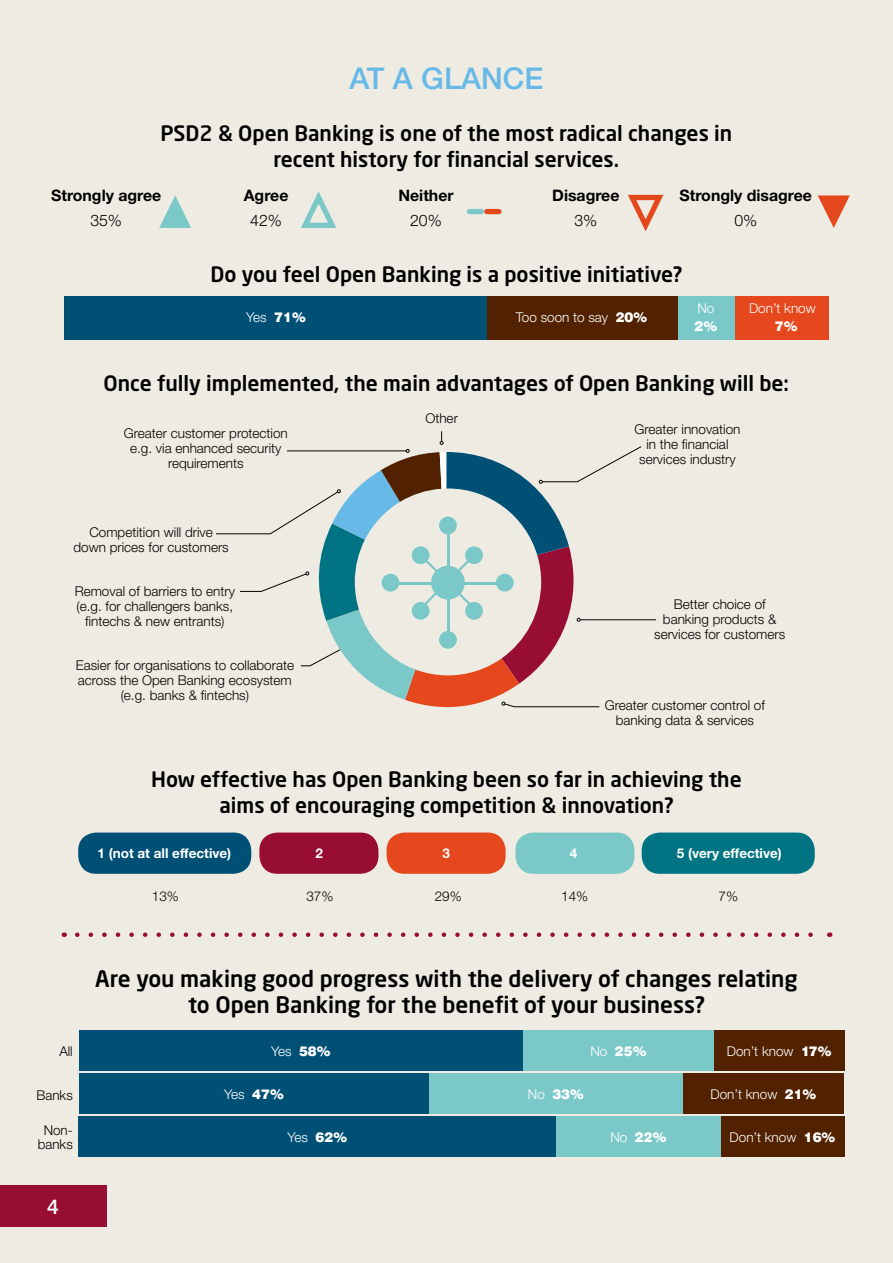
<style>
.page{position:relative;width:893px;height:1263px;background:#edebe2}
.page>*{position:absolute;margin:0;border:0;box-sizing:border-box;transform-origin:0 0}
.t1{font:500 30px "Helvetica Neue";color:#67b9e8}
.t2{font:500 22.5px/25.5px "Neo Sans";color:#000;text-align:center}
.t3{font:500 21px/25.5px "Neo Sans";color:#000;text-align:center}
.t4{font:500 21px "Swiss 721 BT";color:#fff}
.t5{font:700 15.9px "Helvetica Neue";color:#000}
.t6{font:300 15.9px "Helvetica Neue";color:#000}
.t7{font:300 13.5px/15px "Helvetica Neue";color:#000;text-align:center}
.t8{font:300 13.5px "Helvetica Neue";color:#fff}
.t9{font:700 13.5px "Helvetica Neue";color:#fff}
.t10{font:900 13.5px "Swiss 721 BT";color:#fff}
.s1{font-family:"Swiss 721 BT";font-weight:900}
.s2{font-family:"Helvetica Neue";font-weight:300}
</style>
<div class="page">
<div style="left:0;top:1185px;width:106px;height:41px;background:#970d34"></div>
<div style="left:64px;top:296px;width:424px;height:44px;background:#005076"></div>
<div style="left:678px;top:296px;width:58px;height:44px;background:#7bc8c9"></div>
<div style="left:488px;top:296px;width:190px;height:44px;background:#512100"></div>
<div style="left:736px;top:296px;width:93px;height:44px;background:#e5481d"></div>
<svg style="left:159px;top:195px;width:32px;height:33px"></svg>
<svg style="left:628px;top:194px;width:36px;height:38px"></svg>
<svg style="left:818px;top:195px;width:32px;height:33px"></svg>
<svg style="left:301px;top:191px;width:36px;height:37px"></svg>
<div style="left:487px;top:209px;width:12px;height:5px;background:#e5481d"></div>
<div style="left:469px;top:209px;width:12px;height:5px;background:#7bc8c9"></div>
<hr style="left:580px;top:619px;width:76px;height:1px;background:#020203">
<svg style="left:216px;top:431px;width:426px;height:277px"></svg>
<div style="left:78px;top:832px;width:173px;height:42px;background:#005076;border-radius:18px"></div>
<div style="left:642px;top:832px;width:173px;height:42px;background:#007482;border-radius:18px"></div>
<div style="left:259px;top:832px;width:119px;height:42px;background:#970d34;border-radius:18px"></div>
<div style="left:387px;top:832px;width:119px;height:42px;background:#e5481d;border-radius:18px"></div>
<div style="left:515px;top:832px;width:119px;height:42px;background:#7bc8c9;border-radius:18px"></div>
<div style="left:714px;top:1030px;width:130px;height:41px;background:#512100"></div>
<div style="left:523px;top:1030px;width:191px;height:41px;background:#7bc8c9"></div>
<div style="left:79px;top:1030px;width:444px;height:41px;background:#005076"></div>
<div style="left:683px;top:1073px;width:161px;height:41px;background:#512100"></div>
<div style="left:79px;top:1073px;width:350px;height:41px;background:#005076"></div>
<div style="left:556px;top:1116px;width:165px;height:41px;background:#7bc8c9"></div>
<div style="left:79px;top:1116px;width:477px;height:41px;background:#005076"></div>
<div style="left:429px;top:1073px;width:254px;height:41px;background:#7bc8c9"></div>
<div style="left:721px;top:1116px;width:123px;height:41px;background:#512100"></div>
<svg style="left:77px;top:932px;width:736px;height:5px"></svg>
<h1 class="t1" style="left:349px;top:61px;width:195px">AT A GLANCE</h1>
<h3 class="t3" style="left:160px;top:120px;width:573px">PSD2 &amp; Open Banking is one of the most radical changes in recent history for financial services.</h3>
<p class="t5" style="left:51px;top:186px;width:112px">Strongly agree</p>
<p class="t6" style="left:90px;top:210px;width:33px">35%</p>
<p class="t5" style="left:244px;top:186px;width:46px">Agree</p>
<p class="t6" style="left:250px;top:210px;width:33px">42%</p>
<p class="t5" style="left:398px;top:186px;width:57px">Neither</p>
<p class="t6" style="left:410px;top:210px;width:33px">20%</p>
<p class="t5" style="left:552px;top:186px;width:69px">Disagree</p>
<p class="t6" style="left:574px;top:210px;width:24px">3%</p>
<p class="t5" style="left:679px;top:186px;width:134px">Strongly disagree</p>
<p class="t6" style="left:734px;top:210px;width:24px">0%</p>
<h3 class="t3" style="left:211px;top:261px;width:473px">Do you feel Open Banking is a positive initiative?</h3>
<p class="t8" style="left:246px;top:309px;width:61px">Yes <span class="s1">71%</span></p>
<p class="t8" style="left:516px;top:309px;width:133px">Too soon to say <span class="s1">20%</span></p>
<p class="t8" style="left:697px;top:300px;width:19px">No</p>
<p class="t10" style="left:695px;top:318px;width:24px">2%</p>
<p class="t8" style="left:749px;top:300px;width:68px">Don’t know</p>
<p class="t10" style="left:775px;top:318px;width:24px">7%</p>
<h3 class="t3" style="left:104px;top:370px;width:687px">Once fully implemented, the main advantages of Open Banking will be:</h3>
<p class="t7" style="left:634px;top:422px;width:108px">Greater innovation in the financial services industry</p>
<p class="t7" style="left:425px;top:410px;width:34px">Other</p>
<p class="t7" style="left:124px;top:426px;width:166px">Greater customer protection e.g. via enhanced security requirements</p>
<p class="t7" style="left:73px;top:524px;width:157px">Competition will drive down prices for customers</p>
<p class="t7" style="left:75px;top:583px;width:162px">Removal of barriers to entry (e.g. for challengers banks, fintechs &amp; new entrants)</p>
<p class="t7" style="left:76px;top:657px;width:220px">Easier for organisations to collaborate across the Open Banking ecosystem (e.g. banks &amp; fintechs)</p>
<p class="t7" style="left:654px;top:596px;width:133px">Better choice of banking products &amp; services for customers</p>
<p class="t7" style="left:605px;top:698px;width:162px">Greater customer control of banking data &amp; services</p>
<h3 class="t3" style="left:151px;top:766px;width:592px">How effective has Open Banking been so far in achieving the aims of encouraging competition &amp; innovation?</h3>
<p class="t9" style="left:98px;top:845px;width:135px">1 (not at all effective)</p>
<p class="t9" style="left:316px;top:845px;width:9px">2</p>
<p class="t9" style="left:442px;top:845px;width:9px">3</p>
<p class="t9" style="left:570px;top:845px;width:9px">4</p>
<p class="t9" style="left:677px;top:845px;width:107px">5 (very effective)</p>
<p class="t7" style="left:152px;top:889px;width:29px">13%</p>
<p class="t7" style="left:306px;top:889px;width:29px">37%</p>
<p class="t7" style="left:435px;top:889px;width:29px">29%</p>
<p class="t7" style="left:561px;top:889px;width:29px">14%</p>
<p class="t7" style="left:718px;top:889px;width:21px">7%</p>
<p class="t7" style="left:59px;top:1043px;width:15px">All</p>
<p class="t7" style="left:37px;top:1087px;width:38px">Banks</p>
<p class="t7" style="left:38px;top:1122px;width:36px;line-height:14.2px">Non&shy;banks</p>
<h3 class="t4" style="left:47px;top:1193px;width:13px">4</h3>
<h2 class="t2" style="left:95px;top:966px;width:704px">Are you making good progress with the delivery of changes relating to Open Banking for the benefit of your business?</h2>
<p class="t8" style="left:271px;top:1043px;width:61px">Yes <span class="s1">58%</span></p>
<p class="t10" style="left:590px;top:1043px;width:58px"><span class="s2">No</span> 25%</p>
<p class="t8" style="left:727px;top:1043px;width:106px">Don’t know <span class="s1">17%</span></p>
<p class="t8" style="left:224px;top:1085px;width:61px">Yes <span class="s1">47%</span></p>
<p class="t8" style="left:711px;top:1085px;width:107px">Don’t know <span class="s1">21%</span></p>
<p class="t8" style="left:288px;top:1128px;width:61px">Yes <span class="s1">62%</span></p>
<p class="t10" style="left:610px;top:1128px;width:58px"><span class="s2">No</span> 22%</p>
<p class="t10" style="left:528px;top:1086px;width:58px"><span class="s2">No</span> 33%</p>
<p class="t8" style="left:730px;top:1128px;width:107px">Don’t know <span class="s1">16%</span></p>
</div>
